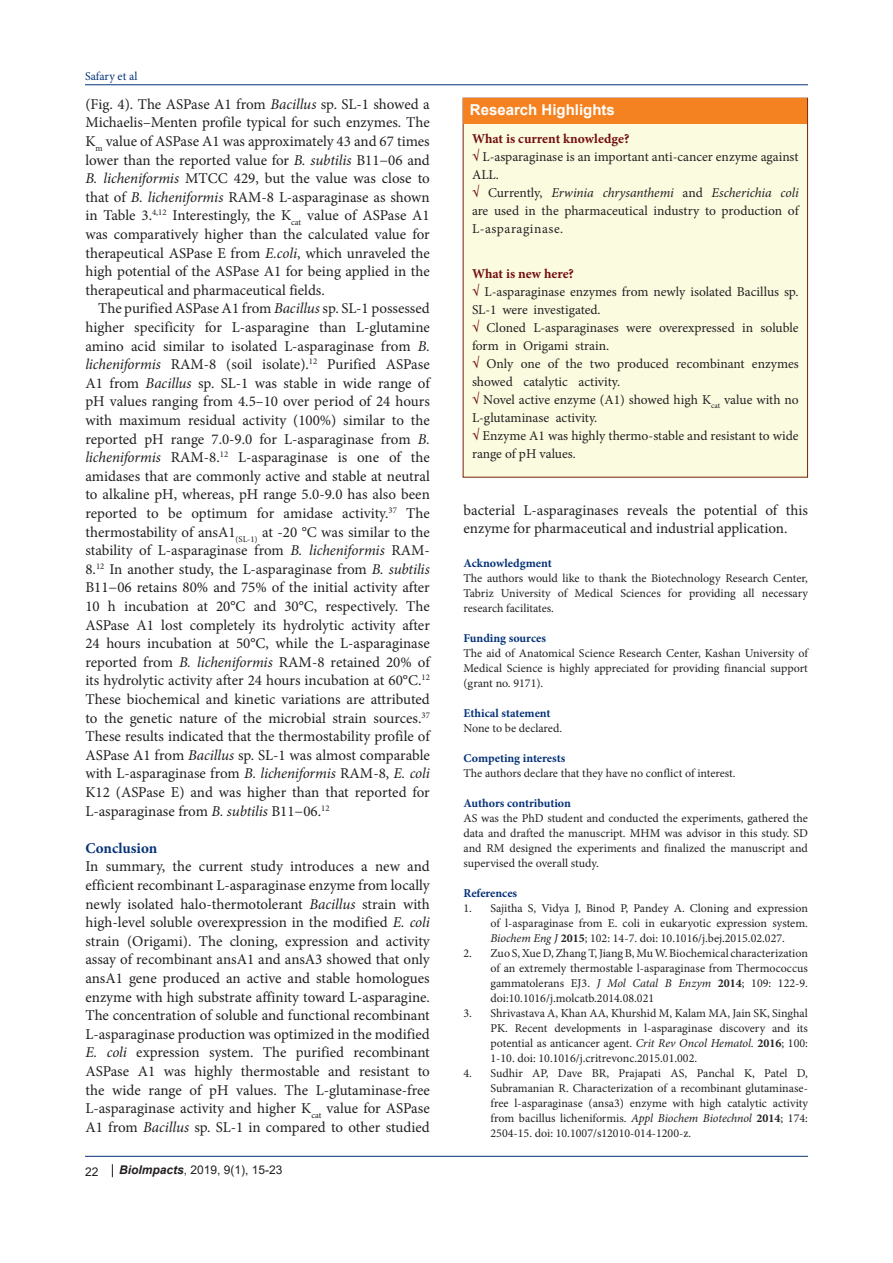
<style>
.page{position:relative;width:893px;height:1263px;background:#fff}
.page>*{position:absolute;margin:0;border:0;box-sizing:border-box;transform-origin:0 0}
.t1{font:15px/18.6px "Minion Pro";color:#231f20;text-align:justify}
.t2{font:700 15px "Arial";color:#fff}
.heading_1{font:700 15px "Minion Pro";color:#053278}
.BT{font:13.5px/18px "Minion Pro";color:#231f20}
.BT-2{font:700 13.5px "Minion Pro";color:#730e10}
.t3{font:12px/15px "Minion Pro";color:#231f20;text-align:justify}
.heading_1-2{font:700 12px "Minion Pro";letter-spacing:-.005em;color:#053278}
.t4{font:12px "Arial";color:#231f20}
.t5{font:12px "Minion Pro";color:#053278}
.s1{font-style:italic}
.s2{font-weight:700;font-style:italic}
.s3{font-weight:700;color:#730e10}
.s4{font-weight:700}
</style>
<div class="page">
<hr style="left:85px;top:84px;width:723px;height:1px;background:#053278">
<hr style="left:85px;top:1156px;width:723px;height:1px;background:#053278">
<svg style="left:112px;top:1164px;width:1px;height:13px"></svg>
<div style="left:463px;top:98px;width:344px;height:379px;background:#fbfbe0"></div>
<div style="left:463px;top:98px;width:344px;height:25px;background:#f58220"></div>
<p class="t5" style="left:85px;top:68px;width:54px">Safary et al</p>
<p class="t1" style="left:85px;top:95px;width:346px">(Fig. 4). The ASPase A1 from <span class="s1">Bacillus</span> sp. SL-1 showed a Michaelis–Menten profile typical for such enzymes. The K<sub>m</sub> value of ASPase A1 was approximately 43 and 67 times lower than the reported value for <span class="s1">B. subtilis</span> B11−06 and <span class="s1">B. licheniformis</span> MTCC 429, but the value was close to that of <span class="s1">B. licheniformis</span> RAM-8 L-asparaginase as shown in Table 3.<sup>4,12</sup> Interestingly, the K<sub>cat</sub> value of ASPase A1 was comparatively higher than the calculated value for therapeutical ASPase E from <span class="s1">E.coli</span>, which unraveled the high potential of the ASPase A1 for being applied in the therapeutical and pharmaceutical fields.</p>
<p class="t1" style="left:85px;top:299px;width:346px;text-indent:13px">The purified ASPase A1 from <span class="s1">Bacillus</span> sp. SL-1 possessed higher specificity for L-asparagine than L-glutamine amino acid similar to isolated L-asparaginase from <span class="s1">B. licheniformis</span> RAM-8 (soil isolate).<sup>12</sup> Purified ASPase A1 from <span class="s1">Bacillus</span> sp. SL-1 was stable in wide range of pH values ranging from 4.5–10 over period of 24 hours with maximum residual activity (100%) similar to the reported pH range 7.0-9.0 for L-asparaginase from <span class="s1">B. licheniformis</span> RAM-8.<sup>12</sup> L-asparaginase is one of the amidases that are commonly active and stable at neutral to alkaline pH, whereas, pH range 5.0-9.0 has also been reported to be optimum for amidase activity.<sup>37</sup> The thermostability of ansA1<sub>(SL-1)</sub> at -20 °C was similar to the stability of L-asparaginase from <span class="s1">B. licheniformis</span> RAM-8.<sup>12</sup> In another study, the L-asparaginase from <span class="s1">B. subtilis </span>B11−06 retains 80% and 75% of the initial activity after 10 h incubation at 20°C and 30°C, respectively. The ASPase A1 lost completely its hydrolytic activity after 24 hours incubation at 50°C, while the L-asparaginase reported from <span class="s1">B. licheniformis</span> RAM-8 retained 20% of its hydrolytic activity after 24 hours incubation at 60°C.<sup>12<br></sup>These biochemical and kinetic variations are attributed to the genetic nature of the microbial strain sources.<sup>37<br></sup>These results indicated that the thermostability profile of ASPase A1 from <span class="s1">Bacillus</span> sp. SL-1 was almost comparable with L-asparaginase from <span class="s1">B. licheniformis</span> RAM-8, <span class="s1">E. coli </span>K12 (ASPase E) and was higher than that reported for L-asparaginase from <span class="s1">B. subtilis</span> B11−06.<sup>12</sup></p>
<p class="heading_1" style="left:85px;top:837px;width:73px">Conclusion</p>
<p class="t1" style="left:85px;top:857px;width:346px">In summary, the current study introduces a new and efficient recombinant L-asparaginase enzyme from locally newly isolated halo-thermotolerant <span class="s1">Bacillus</span> strain with high-level soluble overexpression in the modified <span class="s1">E. coli </span>strain (Origami). The cloning, expression and activity assay of recombinant ansA1 and ansA3 showed that only ansA1 gene produced an active and stable homologues enzyme with high substrate affinity toward L-asparagine.<br>The concentration of soluble and functional recombinant L-asparaginase production was optimized in the modified <span class="s1">E. coli</span> expression system. The purified recombinant ASPase A1 was highly thermostable and resistant to the wide range of pH values. The L-glutaminase-free L-asparaginase activity and higher K<sub>cat</sub> value for ASPase A1 from <span class="s1">Bacillus</span> sp. SL-1 in compared to other studied</p>
<p class="t4" style="left:85px;top:1163px;width:15px">22</p>
<p class="t4" style="left:119px;top:1162px;width:165px"><span class="s2">BioImpacts</span>, 2019, 9(1), 15-23</p>
<p class="t2" style="left:470px;top:99px;width:147px">Research Highlights</p>
<p class="BT-2" style="left:472px;top:130px;width:159px">What is current knowledge?</p>
<p class="BT" style="left:472px;top:148px;width:328px"><span class="s3">√</span> L-asparaginase is an important anti-cancer enzyme against<br>ALL.</p>
<p class="BT" style="left:472px;top:184px;width:328px;text-align:justify"><span class="s3">√</span> Currently, <span class="s1">Erwinia chrysanthemi</span> and <span class="s1">Escherichia coli </span>are used in the pharmaceutical industry to production of L-asparaginase.</p>
<p class="BT-2" style="left:472px;top:264px;width:104px">What is new here?</p>
<p class="BT" style="left:472px;top:283px;width:328px"><span class="s3">√</span> L-asparaginase enzymes from newly isolated Bacillus sp.<br>SL-1 were investigated.</p>
<p class="BT" style="left:472px;top:319px;width:328px"><span class="s3">√</span> Cloned L-asparaginases were overexpressed in soluble form in Origami strain.</p>
<p class="BT" style="left:472px;top:355px;width:328px"><span class="s3">√</span> Only one of the two produced recombinant enzymes showed catalytic activity.</p>
<p class="BT" style="left:472px;top:391px;width:328px"><span class="s3">√</span> Novel active enzyme (A1) showed high K<sub>cat</sub> value with no<br>L-glutaminase activity.</p>
<p class="BT" style="left:472px;top:427px;width:328px"><span class="s3">√</span> Enzyme A1 was highly thermo-stable and resistant to wide range of pH values.</p>
<p class="t1" style="left:463px;top:501px;width:346px">bacterial L-asparaginases reveals the potential of this enzyme for pharmaceutical and industrial application.</p>
<p class="heading_1-2" style="left:463px;top:555px;width:90px">Acknowledgment</p>
<p class="t3" style="left:463px;top:571px;width:346px">The authors would like to thank the Biotechnology Research Center, Tabriz University of Medical Sciences for providing all necessary research facilitates.</p>
<p class="heading_1-2" style="left:463px;top:630px;width:84px">Funding sources</p>
<p class="t3" style="left:463px;top:646px;width:346px">The aid of Anatomical Science Research Center, Kashan University of Medical Science is highly appreciated for providing financial support (grant no. 9171).</p>
<p class="heading_1-2" style="left:463px;top:705px;width:89px">Ethical statement</p>
<p class="t3" style="left:463px;top:721px;width:100px">None to be declared.</p>
<p class="heading_1-2" style="left:463px;top:750px;width:103px">Competing interests</p>
<p class="t3" style="left:463px;top:766px;width:274px">The authors declare that they have no conflict of interest.</p>
<p class="heading_1-2" style="left:463px;top:795px;width:109px">Authors contribution</p>
<p class="t3" style="left:463px;top:811px;width:346px">AS was the PhD student and conducted the experiments, gathered the data and drafted the manuscript. MHM was advisor in this study. SD and RM designed the experiments and finalized the manuscript and supervised the overall study.</p>
<p class="heading_1-2" style="left:463px;top:885px;width:55px">References</p>
<p class="t3" style="left:490px;top:901px;width:319px;text-indent:-27px">1. Sajitha S, Vidya J, Binod P, Pandey A. Cloning and expression of l-asparaginase from E. coli in eukaryotic expression system.<br><span class="s1">Biochem Eng J</span> <span class="s4">2015</span>; 102: 14-7. doi: 10.1016/j.bej.2015.02.027.</p>
<p class="t3" style="left:490px;top:946px;width:319px;text-indent:-27px">2. Zuo S, Xue D, Zhang T, Jiang B, Mu W. Biochemical characterization of an extremely thermostable l-asparaginase from Thermococcus gammatolerans EJ3. <span class="s1">J Mol Catal B Enzym</span> <span class="s4">2014</span>; 109: 122-9. doi:10.1016/j.molcatb.2014.08.021</p>
<p class="t3" style="left:490px;top:1006px;width:319px;text-indent:-27px">3. Shrivastava A, Khan AA, Khurshid M, Kalam MA, Jain SK, Singhal PK. Recent developments in l-asparaginase discovery and its potential as anticancer agent. <span class="s1">Crit Rev Oncol Hematol.</span> <span class="s4">2016</span>; 100:<br>1-10. doi: 10.1016/j.critrevonc.2015.01.002.</p>
<p class="t3" style="left:490px;top:1066px;width:319px;text-indent:-27px">4. Sudhir AP, Dave BR, Prajapati AS, Panchal K, Patel D, Subramanian R. Characterization of a recombinant glutaminase&shy;free l-asparaginase (ansa3) enzyme with high catalytic activity from bacillus licheniformis. <span class="s1">Appl Biochem Biotechnol</span> <span class="s4">2014</span>; 174:<br>2504-15. doi: 10.1007/s12010-014-1200-z.</p>
</div>
